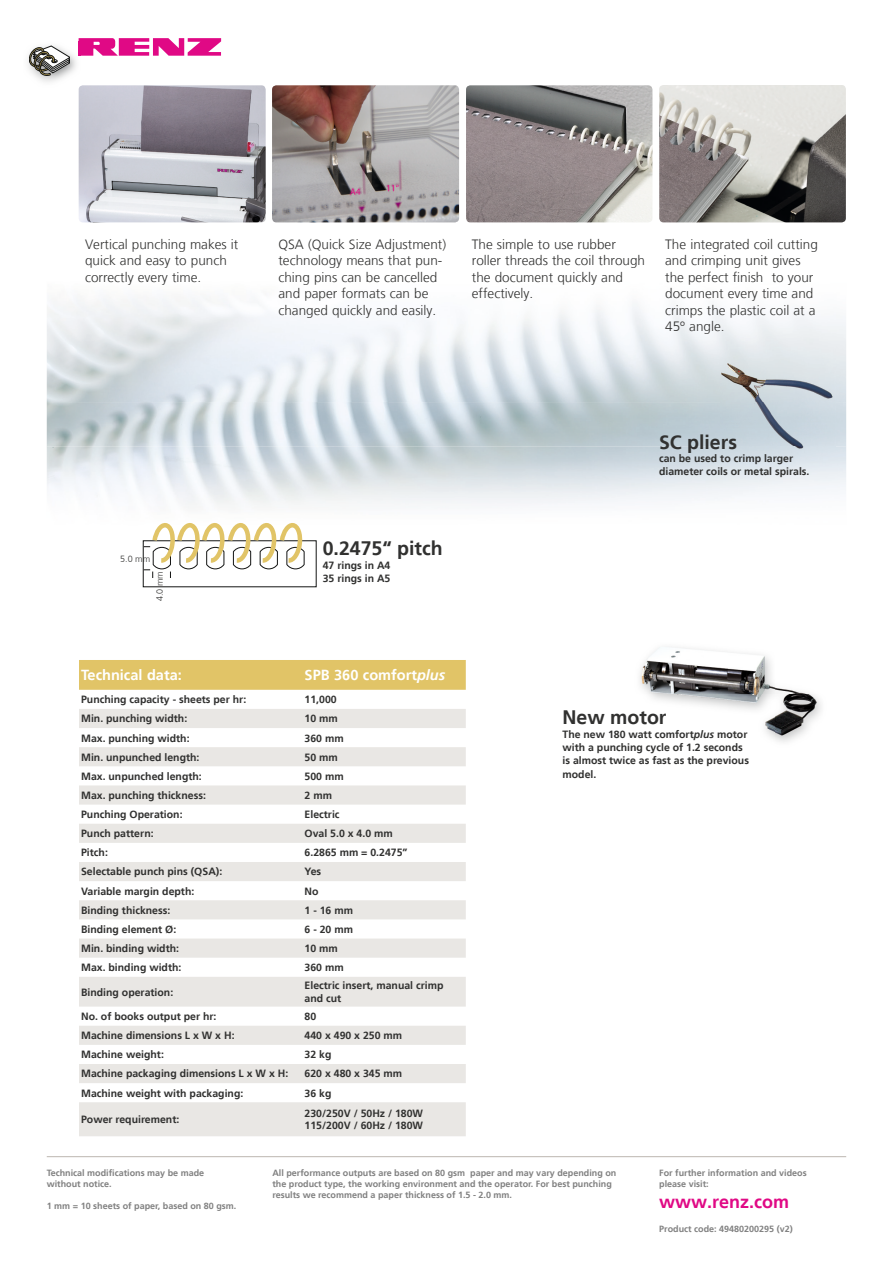
<style>
.page{position:relative;width:893px;height:1263px;background:#fff}
.page>*{position:absolute;margin:0;border:0;box-sizing:border-box;transform-origin:0 0}
.t1{font:700 19.5px "Frutiger LT";color:#313130}
.t2{font:700 18px "Frutiger LT";color:#e00985}
.t3{font:700 14.55px "Frutiger LT";color:#fff}
.t4{font:300 13.5px/16.5px "Frutiger LT";color:#313130}
.t5{font:700 10.5px/13.4px "Frutiger LT";color:#313130}
.t6{font:700 9px/10.8px "Frutiger LT";color:#818181}
.t7{font:300 9px "Frutiger LT";color:#313130}
.s1{font-style:italic}
</style>
<div class="page">
<img style="left:47px;top:88px;width:799px;height:314px">
<svg style="left:46px;top:402px;width:801px;height:46px;background:#c4d0d6"></svg>
<img style="left:47px;top:447px;width:799px;height:105px">
<hr style="left:47px;top:1156px;width:799px;height:1px;background:#bdb7b0">
<img style="left:28px;top:42px;width:51px;height:40px">
<svg style="left:79px;top:38px;width:142px;height:18px"></svg>
<svg style="left:29px;top:46px;width:41px;height:30px"></svg>
<div style="left:79px;top:660px;width:387px;height:30px;background:#e1c467"></div>
<svg style="left:79px;top:709px;width:387px;height:427px;fill:#e9e7e4"></svg>
<img style="left:466px;top:85px;width:186px;height:137px">
<img style="left:659px;top:85px;width:187px;height:137px">
<img style="left:272px;top:85px;width:187px;height:137px">
<img style="left:79px;top:85px;width:187px;height:137px">
<img style="left:721px;top:357px;width:114px;height:99px">
<div style="left:143px;top:541px;width:173px;height:46px;background:#fff"></div>
<svg style="left:144px;top:522px;width:161px;height:56px"></svg>
<img style="left:674px;top:651px;width:147px;height:91px">
<img style="left:641px;top:647px;width:83px;height:22px">
<img style="left:640px;top:669px;width:34px;height:33px">
<p class="t4" style="left:85px;top:236px;width:155px">Vertical punching makes it quick and easy to punch correctly every time.</p>
<p class="t4" style="left:278px;top:236px;width:169px">QSA (Quick Size Adjustment) technology means that pun&shy;ching pins can be cancelled and paper formats can be changed quickly and easily.</p>
<p class="t4" style="left:665px;top:236px;width:154px">The integrated coil cutting and crimping unit gives the perfect finish to your document every time and crimps the plastic coil at a<br>45º angle.</p>
<p class="t4" style="left:472px;top:236px;width:175px">The simple to use rubber roller threads the coil through the document quickly and effectively.</p>
<p class="t7" style="left:120px;top:554px;width:32px">5.0 mm</p>
<p class="t7" style="left:155px;top:601px;width:32px;rotate:-90deg">4.0 mm</p>
<h1 class="t1" style="left:323px;top:537px;width:121px">0.2475“ pitch</h1>
<p class="t5" style="left:323px;top:558px;width:69px">47 rings in A4<br>35 rings in A5</p>
<h3 class="t3" style="left:81px;top:667px;width:102px">Technical data:</h3>
<h3 class="t3" style="left:305px;top:667px;width:142px">SPB 360 comfort<span class="s1">plus</span></h3>
<p class="t5" style="left:81px;top:693px;width:167px">Punching capacity - sheets per hr:</p>
<p class="t5" style="left:305px;top:693px;width:34px">11,000</p>
<p class="t5" style="left:81px;top:712px;width:108px">Min. punching width:</p>
<p class="t5" style="left:305px;top:712px;width:35px">10 mm</p>
<p class="t5" style="left:81px;top:731px;width:110px">Max. punching width:</p>
<p class="t5" style="left:305px;top:731px;width:41px">360 mm</p>
<p class="t5" style="left:81px;top:750px;width:120px">Min. unpunched length:</p>
<p class="t5" style="left:305px;top:750px;width:35px">50 mm</p>
<p class="t5" style="left:81px;top:769px;width:122px">Max. unpunched length:</p>
<p class="t5" style="left:305px;top:769px;width:41px">500 mm</p>
<p class="t5" style="left:81px;top:789px;width:126px">Max. punching thickness:</p>
<p class="t5" style="left:305px;top:789px;width:29px">2 mm</p>
<p class="t5" style="left:81px;top:808px;width:103px">Punching Operation:</p>
<p class="t5" style="left:305px;top:808px;width:37px">Electric</p>
<p class="t5" style="left:81px;top:827px;width:74px">Punch pattern:</p>
<p class="t5" style="left:305px;top:827px;width:90px">Oval 5.0 x 4.0 mm</p>
<p class="t5" style="left:81px;top:846px;width:28px">Pitch:</p>
<p class="t5" style="left:305px;top:846px;width:104px">6.2865 mm = 0.2475”</p>
<p class="t5" style="left:81px;top:865px;width:143px">Selectable punch pins (QSA):</p>
<p class="t5" style="left:305px;top:865px;width:18px">Yes</p>
<p class="t5" style="left:81px;top:884px;width:115px">Variable margin depth:</p>
<p class="t5" style="left:305px;top:884px;width:15px">No</p>
<p class="t5" style="left:81px;top:903px;width:91px">Binding thickness:</p>
<p class="t5" style="left:305px;top:903px;width:50px">1 - 16 mm</p>
<p class="t5" style="left:81px;top:922px;width:97px">Binding element Ø:</p>
<p class="t5" style="left:305px;top:922px;width:50px">6 - 20 mm</p>
<p class="t5" style="left:81px;top:942px;width:100px">Min. binding width:</p>
<p class="t5" style="left:305px;top:942px;width:35px">10 mm</p>
<p class="t5" style="left:81px;top:961px;width:102px">Max. binding width:</p>
<p class="t5" style="left:305px;top:961px;width:41px">360 mm</p>
<p class="t5" style="left:81px;top:985px;width:94px">Binding operation:</p>
<p class="t5" style="left:305px;top:979px;width:140px;line-height:12.6px">Electric insert, manual crimp and cut</p>
<p class="t5" style="left:81px;top:1010px;width:137px">No. of books output per hr:</p>
<p class="t5" style="left:305px;top:1010px;width:13px">80</p>
<p class="t5" style="left:81px;top:1029px;width:155px">Machine dimensions L x W x H:</p>
<p class="t5" style="left:305px;top:1029px;width:99px">440 x 490 x 250 mm</p>
<p class="t5" style="left:81px;top:1048px;width:84px">Machine weight:</p>
<p class="t5" style="left:305px;top:1048px;width:28px">32 kg</p>
<p class="t5" style="left:81px;top:1067px;width:209px">Machine packaging dimensions L x W x H:</p>
<p class="t5" style="left:305px;top:1067px;width:99px">620 x 480 x 345 mm</p>
<p class="t5" style="left:81px;top:1086px;width:164px">Machine weight with packaging:</p>
<p class="t5" style="left:305px;top:1086px;width:28px">36 kg</p>
<p class="t5" style="left:81px;top:1113px;width:100px">Power requirement:</p>
<p class="t5" style="left:305px;top:1107px;width:120px;line-height:12.6px">230/250V / 50Hz / 180W<br>115/200V / 60Hz / 180W</p>
<h1 class="t1" style="left:659px;top:430px;width:80px">SC pliers</h1>
<p class="t5" style="left:659px;top:452px;width:152px">can be used to crimp larger diameter coils or metal spirals.</p>
<h1 class="t1" style="left:562px;top:706px;width:106px">New motor</h1>
<p class="t5" style="left:562px;top:727px;width:188px">The new 180 watt comfort<span class="s1">plus</span> motor with a punching cycle of 1.2 seconds is almost twice as fast as the previous model.</p>
<p class="t6" style="left:47px;top:1168px;width:159px">Technical modifications may be made without notice.</p>
<p class="t6" style="left:47px;top:1200px;width:191px">1 mm = 10 sheets of paper, based on 80 gsm.</p>
<p class="t6" style="left:272px;top:1168px;width:345px">All performance outputs are based on 80 gsm paper and may vary depending on the product type, the working environment and the operator. For best punching results we recommend a paper thickness of 1.5 - 2.0 mm.</p>
<p class="t6" style="left:659px;top:1168px;width:149px">For further information and videos please visit:</p>
<h2 class="t2" style="left:659px;top:1191px;width:132px">www.renz.com</h2>
<p class="t6" style="left:659px;top:1224px;width:135px">Product code: 49480200295 (v2)</p>
</div>
